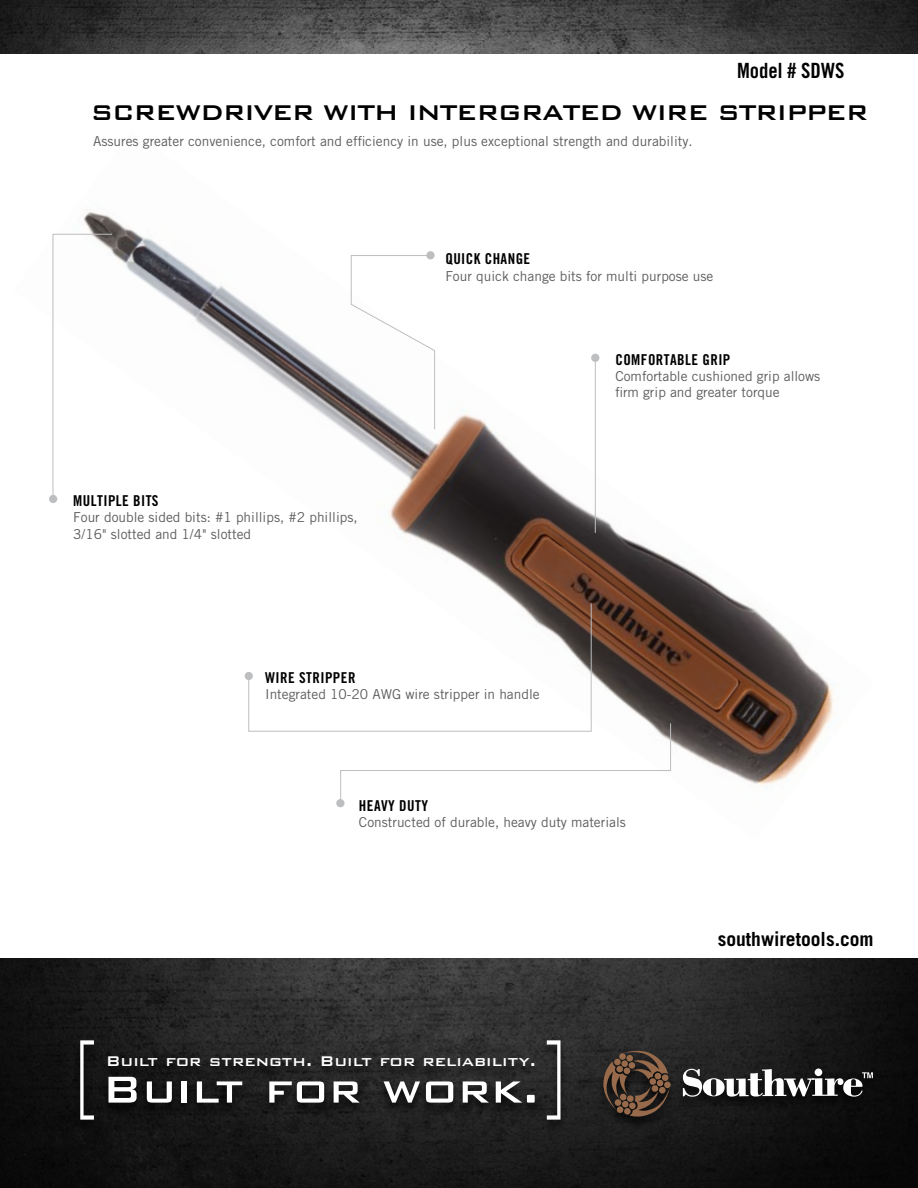
<style>
.page{position:relative;width:918px;height:1188px;background:#fff}
.page>*{position:absolute;margin:0;border:0;box-sizing:border-box;transform-origin:0 0}
.t1{font:500 49.95px "Bank Gothic BT";letter-spacing:.01em;color:#fff}
.t2{font:500 28.5px "Bank Gothic";letter-spacing:-.05em;color:#000}
.t3{font:21px "Trade Gothic LT Std Bd Cn 20";color:#000}
.t4{font:700 19.5px "Trade Gothic LT Std";color:#000}
.t5{font:500 18.75px "Bank Gothic BT";color:#fff}
.t6{font:15px "Trade Gothic LT Std Bd Cn 20";letter-spacing:.03em;color:#000}
.t7{font:13.65px/16.5px "Trade Gothic LT Std";color:#5c5c5c}
</style>
<div class="page">
<svg style="left:0;top:958px;width:918px;height:230px;background:#1e1e1e"></svg>
<img style="left:0;top:0;width:918px;height:54px">
<div style="left:597px;top:1051px;width:283px;height:80px;background:#000;opacity:.75"></div>
<svg style="left:603px;top:1047px;width:68px;height:73px;background:#47372c"></svg>
<svg style="left:683px;top:1069px;width:190px;height:28px"></svg>
<div style="left:74px;top:1040px;width:494px;height:94px;background:#000;opacity:.75"></div>
<svg style="left:80px;top:1040px;width:14px;height:80px"></svg>
<svg style="left:547px;top:1040px;width:14px;height:80px"></svg>
<img style="left:50px;top:212px;width:784px;height:596px">
<div style="left:426px;top:251px;width:9px;height:8px;background:#bcbec0;border-radius:50%"></div>
<svg style="left:350px;top:255px;width:85px;height:175px"></svg>
<div style="left:591px;top:354px;width:8px;height:8px;background:#bcbec0;border-radius:50%"></div>
<div style="left:49px;top:495px;width:8px;height:8px;background:#bcbec0;border-radius:50%"></div>
<div style="left:245px;top:672px;width:8px;height:8px;background:#bcbec0;border-radius:50%"></div>
<div style="left:336px;top:799px;width:9px;height:8px;background:#bcbec0;border-radius:50%"></div>
<hr style="left:595px;top:359px;width:1px;height:174px;background:#bcbec0">
<svg style="left:248px;top:603px;width:344px;height:129px"></svg>
<svg style="left:340px;top:723px;width:331px;height:81px"></svg>
<svg style="left:52px;top:233px;width:61px;height:266px"></svg>
<h3 class="t3" style="left:737px;top:58px;width:109px">Model # SDWS</h3>
<h2 class="t2" style="left:91px;top:91px;width:779px">SCREWDRIVER WITH INTERGRATED WIRE STRIPPER</h2>
<p class="t7" style="left:93px;top:133px;width:601px">Assures greater convenience, comfort and efficiency in use, plus exceptional strength and durability.</p>
<p class="t6" style="left:445px;top:250px;width:86px">QUICK CHANGE</p>
<p class="t7" style="left:445px;top:267px;width:270px">Four quick change bits for multi purpose use</p>
<p class="t6" style="left:73px;top:491px;width:87px">MULTIPLE BITS</p>
<p class="t7" style="left:73px;top:509px;width:286px">Four double sided bits: #1 phillips, #2 phillips,<br>3/16" slotted and 1/4" slotted</p>
<p class="t6" style="left:265px;top:668px;width:92px">WIRE STRIPPER</p>
<p class="t7" style="left:265px;top:686px;width:276px">Integrated 10-20 AWG wire stripper in handle</p>
<p class="t6" style="left:615px;top:350px;width:117px">COMFORTABLE GRIP</p>
<p class="t7" style="left:615px;top:368px;width:206px">Comfortable cushioned grip allows firm grip and greater torque</p>
<p class="t6" style="left:359px;top:796px;width:71px">HEAVY DUTY</p>
<p class="t7" style="left:359px;top:814px;width:268px">Constructed of durable, heavy duty materials</p>
<h3 class="t5" style="left:106px;top:1051px;width:432px">Built for strength. Built for reliability.</h3>
<h1 class="t1" style="left:102px;top:1062px;width:439px">Built for work.</h1>
<h3 class="t4" style="left:718px;top:927px;width:158px">southwiretools.com</h3>
</div>
